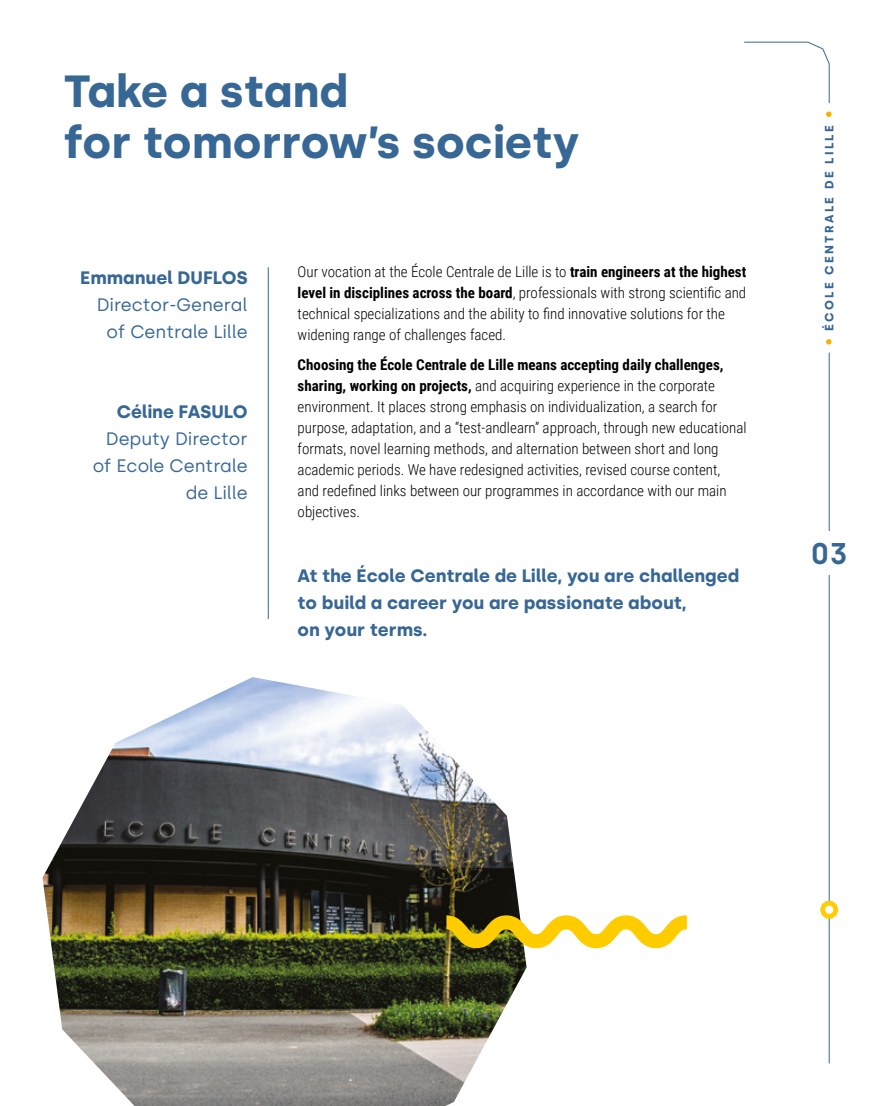
<style>
.page{position:relative;width:893px;height:1106px;background:#fff}
.page>*{position:absolute;margin:0;border:0;box-sizing:border-box;transform-origin:0 0}
.t1{font:700 45px/51px "Silka";color:#376795}
.t2{font:600 30px "Silka";color:#376795}
.t3{font:700 18px/27px "Silka";color:#376795}
.t4{font:18px/27px "Silka";color:#376795;text-align:center}
.t5{font:300 15px/21px "Roboto Condensed";color:#000}
.t6{font:700 12px "Silka";letter-spacing:.19em;color:#376795}
.s1{font-weight:700}
</style>
<div class="page">
<hr style="left:829px;top:352px;width:1px;height:711px;background:#376795">
<div style="left:811px;top:531px;width:36px;height:43px;background:#fff"></div>
<svg style="left:826px;top:339px;width:5px;height:5px"></svg>
<svg style="left:826px;top:111px;width:5px;height:6px"></svg>
<svg style="left:744px;top:41px;width:86px;height:63px"></svg>
<svg style="left:820px;top:901px;width:18px;height:17px"></svg>
<img style="left:43px;top:677px;width:484px;height:429px">
<svg style="left:446px;top:915px;width:241px;height:33px"></svg>
<hr style="left:268px;top:267px;width:1px;height:352px;background:#376795">
<h1 class="t1" style="left:64px;top:65px;width:517px">Take a stand<br>for tomorrow’s society</h1>
<p class="t3" style="left:80px;top:264px;width:169px">Emmanuel DUFLOS</p>
<p class="t4" style="left:97px;top:291px;width:152px">Director-General of Centrale Lille</p>
<p class="t3" style="left:117px;top:398px;width:132px">Céline FASULO</p>
<p class="t4" style="left:93px;top:425px;width:156px;text-align:right">Deputy Director of Ecole Centrale de Lille</p>
<p class="t5" style="left:298px;top:261px;width:450px">Our vocation at the École Centrale de Lille is to <span class="s1">train engineers at the highest level in disciplines across the board</span>, professionals with strong scientific and technical specializations and the ability to find innovative solutions for the widening range of challenges faced.</p>
<p class="t5" style="left:298px;top:353px;width:450px"><span class="s1">Choosing the École Centrale de Lille means accepting daily challenges, sharing, working on projects,</span> and acquiring experience in the corporate environment. It places strong emphasis on individualization, a search for purpose, adaptation, and a “test-andlearn” approach, through new educational formats, novel learning methods, and alternation between short and long academic periods. We have redesigned activities, revised course content,<br>and redefined links between our programmes in accordance with our main objectives.</p>
<p class="t3" style="left:298px;top:562px;width:443px">At the École Centrale de Lille, you are challenged to build a career you are passionate about,<br>on your terms.</p>
<p class="t6" style="left:822px;top:331px;width:207px;rotate:-90deg">ÉCOLE CENTRALE DE LILLE</p>
<h2 class="t2" style="left:811px;top:535px;width:38px">03</h2>
</div>
